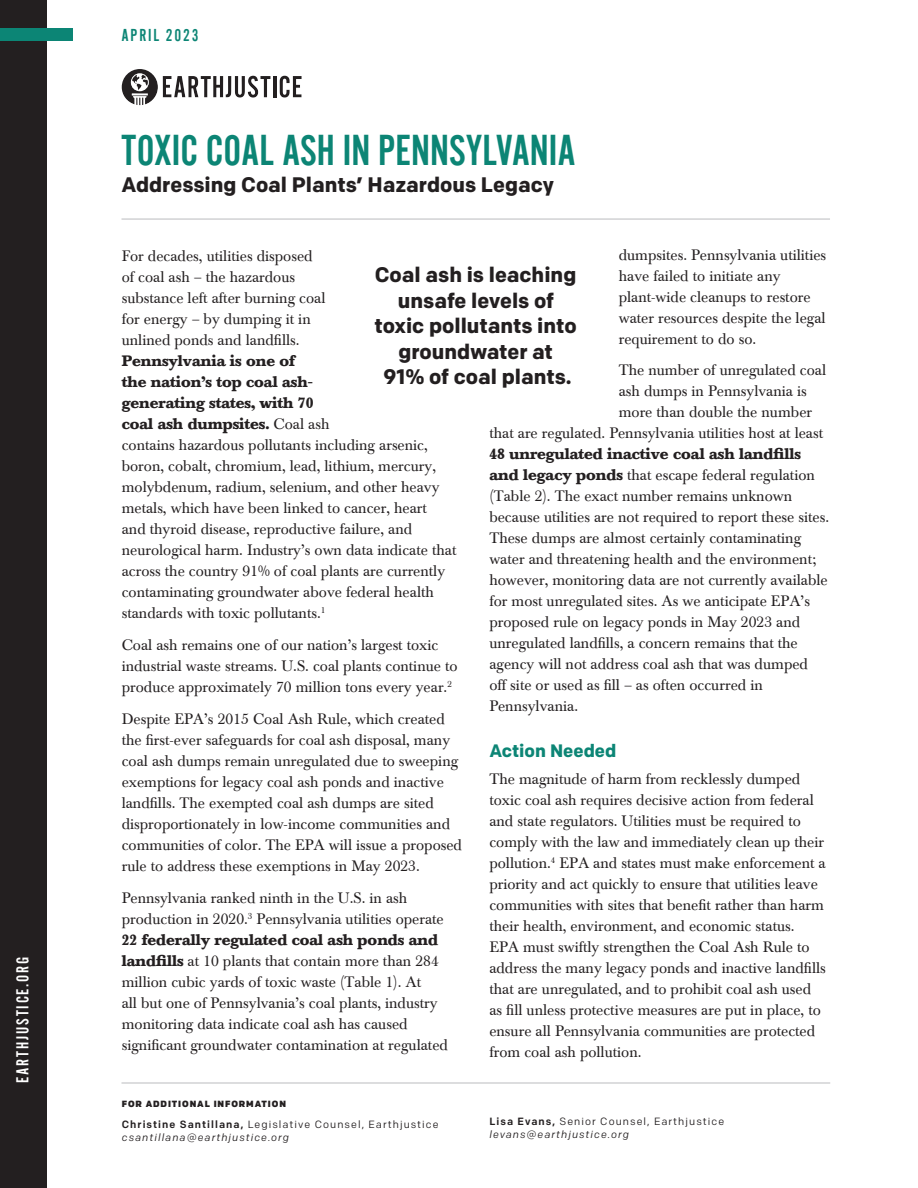
<style>
.page{position:relative;width:918px;height:1188px;background:#fff}
.page>*{position:absolute;margin:0;border:0;box-sizing:border-box;transform-origin:0 0}
.Headline__Main_30pt{font:45px "Alternate Gothic Com No 2";color:#0c8575}
.Pull_Quote__Large_Bo{font:700 21px/25.5px "Colfax";color:#231f20;text-align:center}
.Headline__Subtitle_1{font:700 21px "Colfax";color:#231f20}
.t1{font:18px "Alternate Gothic Com No 2";letter-spacing:.1em;color:#fff}
.Body__Paragraph_Titl{font:700 18px "Colfax";color:#0c8575}
.t2{font:18px "Alternate Gothic Com No 2";letter-spacing:.1em;color:#0c8575}
.Body__Main_Copy_10_1{font:15px/21px "Baskerville BE";color:#231f20}
.Body__Main_Copy_10_1-2{font:700 15px "Baskerville BE";color:#231f20}
.t3{font:10.5px "Colfax";letter-spacing:.1em;color:#231f20}
.t4{font:italic 10.5px "Colfax";letter-spacing:.1em;color:#231f20}
.Contact__Title_7_9pt{font:900 9px "Colfax";letter-spacing:.1em;color:#231f20}
.s1{font-weight:700}
.s2{font-weight:500}
</style>
<div class="page">
<div style="left:0;top:0;width:47px;height:1188px;background:#231f20"></div>
<hr style="left:122px;top:1082px;width:708px;height:2px;background:#d1d2d4">
<div style="left:0;top:29px;width:74px;height:12px;background:#0c8575"></div>
<hr style="left:122px;top:218px;width:708px;height:2px;background:#d1d2d4">
<svg style="left:122px;top:69px;width:180px;height:37px"></svg>
<p class="t1" style="left:13px;top:1083px;width:128px;rotate:-90deg">EARTHJUSTICE.ORG</p>
<p class="t2" style="left:122px;top:25px;width:79px">APRIL 2023</p>
<p class="Headline__Main_30pt" style="left:122px;top:127px;width:456px">TOXIC COAL ASH IN PENNSYLVANIA</p>
<p class="Headline__Subtitle_1" style="left:122px;top:172px;width:434px">Addressing Coal Plants’ Hazardous Legacy</p>
<p class="Body__Main_Copy_10_1" style="left:619px;top:244px;width:209px">dumpsites. Pennsylvania utilities have failed to initiate any plant-wide cleanups to restore water resources despite the legal requirement to do so.</p>
<p class="Body__Main_Copy_10_1" style="left:619px;top:360px;width:209px">The number of unregulated coal</p>
<p class="Body__Main_Copy_10_1" style="left:619px;top:381px;width:190px">ash dumps in Pennsylvania is</p>
<p class="Body__Main_Copy_10_1" style="left:619px;top:402px;width:195px">more than double the number</p>
<p class="Body__Main_Copy_10_1" style="left:489px;top:423px;width:335px">that are regulated. Pennsylvania utilities host at least</p>
<p class="Body__Main_Copy_10_1-2" style="left:489px;top:445px;width:313px">48 unregulated inactive coal ash landfills</p>
<p class="Body__Main_Copy_10_1" style="left:489px;top:465px;width:327px"><span class="s1">and legacy ponds</span> that escape federal regulation</p>
<p class="Body__Main_Copy_10_1" style="left:489px;top:486px;width:304px">(Table 2). The exact number remains unknown</p>
<p class="Body__Main_Copy_10_1" style="left:489px;top:507px;width:341px">because utilities are not required to report these sites.</p>
<p class="Body__Main_Copy_10_1" style="left:489px;top:528px;width:313px">These dumps are almost certainly contaminating</p>
<p class="Body__Main_Copy_10_1" style="left:489px;top:549px;width:329px">water and threatening health and the environment;</p>
<p class="Body__Main_Copy_10_1" style="left:489px;top:570px;width:340px">however, monitoring data are not currently available</p>
<p class="Body__Main_Copy_10_1" style="left:489px;top:591px;width:322px">for most unregulated sites. As we anticipate EPA’s</p>
<p class="Body__Main_Copy_10_1" style="left:489px;top:612px;width:312px">proposed rule on legacy ponds in May 2023 and</p>
<p class="Body__Main_Copy_10_1" style="left:489px;top:633px;width:310px">unregulated landfills, a concern remains that the</p>
<p class="Body__Main_Copy_10_1" style="left:489px;top:654px;width:320px">agency will not address coal ash that was dumped</p>
<p class="Body__Main_Copy_10_1" style="left:489px;top:675px;width:275px">off site or used as fill – as often occurred in</p>
<p class="Body__Main_Copy_10_1" style="left:489px;top:696px;width:90px">Pennsylvania.</p>
<p class="Body__Paragraph_Titl" style="left:489px;top:739px;width:129px">Action Needed</p>
<p class="Body__Main_Copy_10_1" style="left:489px;top:769px;width:338px">The magnitude of harm from recklessly dumped toxic coal ash requires decisive action from federal and state regulators. Utilities must be required to comply with the law and immediately clean up their pollution.<sup>4</sup> EPA and states must make enforcement a priority and act quickly to ensure that utilities leave communities with sites that benefit rather than harm their health, environment, and economic status.<br>EPA must swiftly strengthen the Coal Ash Rule to address the many legacy ponds and inactive landfills that are unregulated, and to prohibit coal ash used as fill unless protective measures are put in place, to ensure all Pennsylvania communities are protected from coal ash pollution.</p>
<p class="Body__Main_Copy_10_1" style="left:122px;top:246px;width:336px">For decades, utilities disposed<br>of coal ash – the hazardous<br>substance left after burning coal<br>for energy – by dumping it in<br>unlined ponds and landfills.<br><span class="s1">Pennsylvania is one of<br>the nation’s top coal ash-<br>generating states, with 70<br>coal ash dumpsites.</span> Coal ash<br>contains hazardous pollutants including arsenic, boron, cobalt, chromium, lead, lithium, mercury, molybdenum, radium, selenium, and other heavy metals, which have been linked to cancer, heart<br>and thyroid disease, reproductive failure, and neurological harm. Industry’s own data indicate that across the country 91% of coal plants are currently contaminating groundwater above federal health standards with toxic pollutants.<sup>1</sup></p>
<p class="Body__Main_Copy_10_1" style="left:122px;top:635px;width:337px">Coal ash remains one of our nation’s largest toxic industrial waste streams. U.S. coal plants continue to produce approximately 70 million tons every year.<sup>2</sup></p>
<p class="Body__Main_Copy_10_1" style="left:122px;top:709px;width:342px">Despite EPA’s 2015 Coal Ash Rule, which created the first-ever safeguards for coal ash disposal, many coal ash dumps remain unregulated due to sweeping exemptions for legacy coal ash ponds and inactive landfills. The exempted coal ash dumps are sited disproportionately in low-income communities and communities of color. The EPA will issue a proposed rule to address these exemptions in May 2023.</p>
<p class="Body__Main_Copy_10_1" style="left:122px;top:887px;width:328px">Pennsylvania ranked ninth in the U.S. in ash production in 2020.<sup>3</sup> Pennsylvania utilities operate <span class="s1">22 federally regulated coal ash ponds and landfills</span> at 10 plants that contain more than 284 million cubic yards of toxic waste (Table 1). At<br>all but one of Pennsylvania’s coal plants, industry monitoring data indicate coal ash has caused significant groundwater contamination at regulated</p>
<p class="Pull_Quote__Large_Bo" style="left:374px;top:262px;width:204px">Coal ash is leaching unsafe levels of toxic pollutants into groundwater at</p>
<p class="Pull_Quote__Large_Bo" style="left:384px;top:364px;width:190px">91% of coal plants.</p>
<p class="Contact__Title_7_9pt" style="left:122px;top:1099px;width:166px">FOR ADDITIONAL INFORMATION</p>
<p class="t3" style="left:122px;top:1118px;width:318px"><span class="s2">Christine Santillana,</span> Legislative Counsel, Earthjustice</p>
<p class="t4" style="left:122px;top:1131px;width:169px">csantillana@earthjustice.org</p>
<p class="t3" style="left:489px;top:1114px;width:236px"><span class="s2">Lisa Evans,</span> Senior Counsel, Earthjustice</p>
<p class="t4" style="left:489px;top:1128px;width:141px">levans@earthjustice.org</p>
</div>
